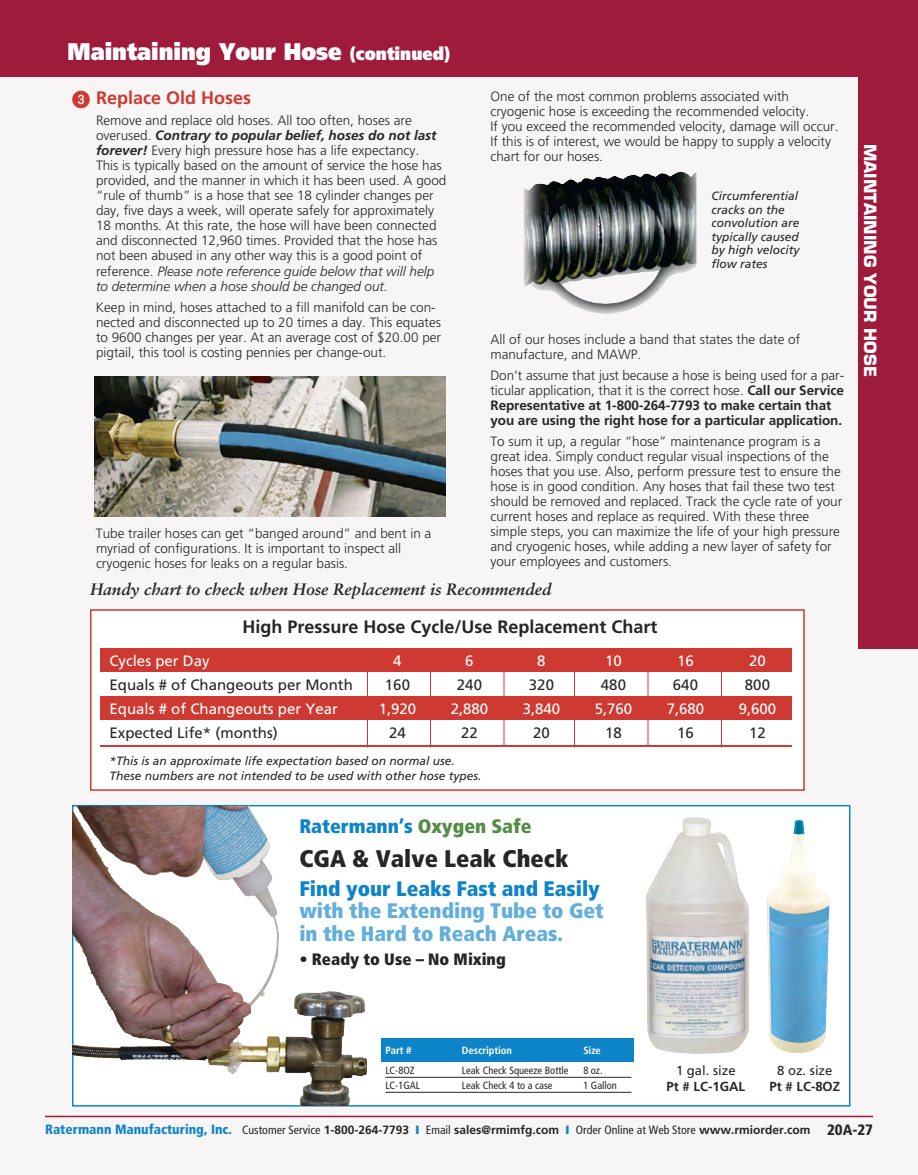
<style>
.page{position:relative;width:918px;height:1175px;background:#fff}
.page>*{position:absolute;margin:0;border:0;box-sizing:border-box;transform-origin:0 0}
.t1{font:900 24px "Frutiger";color:#fff;scale:.9 1}
.t2{font:900 condensed 24px "Frutiger";color:#272526}
.t3{font:900 condensed 21px/22.5px "Frutiger";color:#62afdb}
.t4{font:900 condensed 21px "Frutiger";color:#0e84c8}
.t5{font:900 condensed 19.5px "Frutiger";color:#0e84c8}
.t6{font:700 18px "Frutiger";color:#272526}
.t7{font:700 18px "Frutiger";color:#ce3931}
.t8{font:italic 700 16.5px "Sabon";color:#272526}
.t9{font:900 condensed 16.5px "Frutiger";color:#272526}
.t10{font:700 16.5px "Eurostile";color:#fff}
.t11{font:15px "Frutiger";color:#272526}
.t12{font:15px "Frutiger";color:#fff}
.t13{font:300 13.5px/15px "Frutiger";color:#272526}
.t14{font:700 13.5px/15px "Frutiger";letter-spacing:-.005em;color:#272526}
.t15{font:900 condensed 13.5px "Frutiger";color:#0e84c8}
.t16{font:700 13.05px "Frutiger";color:#272526}
.t17{font:13.05px "Frutiger";color:#272526}
.t18{font:italic 12px/13.5px "Frutiger";color:#272526}
.t19{font:condensed 12px "Frutiger";color:#272526}
.t20{font:700 12px "Frutiger";color:#272526}
.t21{font:condensed 10.5px "Frutiger";color:#272526}
.t22{font:700 condensed 10.5px "Frutiger";color:#fff}
.s1{font-size:18px}
.s2{font-weight:700;font-style:italic}
.s3{font-style:italic}
.s4{font-weight:300}
.s5{color:#548c47}
.s6{font-weight:400;font-size:12px;color:#272526}
.s7{font-weight:700;font-stretch:normal;font-size:12px;color:#272526}
.s8{font-weight:400;font-stretch:condensed}
.s9{font-weight:700;font-stretch:normal}
.s10{font-weight:900;font-size:15px}
</style>
<div class="page">
<div style="left:0;top:0;width:918px;height:1174px;background:#f7f5f6"></div>
<hr style="left:45px;top:1115px;width:828px;height:2px;background:#9e1b3c">
<div style="left:858px;top:72px;width:60px;height:576px;background:#9e1b3c"></div>
<div style="left:0;top:0;width:918px;height:76px;background:#9e1b3c"></div>
<svg style="left:75px;top:808px;width:559px;height:295px;fill:#fff"></svg>
<div style="left:72px;top:805px;width:778px;height:301px;border:2px solid #0e84c8"></div>
<img style="left:94px;top:376px;width:352px;height:140px">
<img style="left:569px;top:172px;width:127px;height:142px">
<div style="left:92px;top:610px;width:711px;height:179px;background:#fff"></div>
<div style="left:90px;top:609px;width:715px;height:181px;border:2px solid #ce3931"></div>
<hr style="left:367px;top:650px;width:1px;height:97px;background:#ce3931">
<hr style="left:430px;top:654px;width:1px;height:93px;background:#ce3931">
<hr style="left:504px;top:652px;width:1px;height:95px;background:#ce3931">
<hr style="left:574px;top:650px;width:1px;height:97px;background:#ce3931">
<hr style="left:648px;top:650px;width:1px;height:97px;background:#ce3931">
<hr style="left:721px;top:650px;width:1px;height:97px;background:#ce3931">
<div style="left:101px;top:648px;width:691px;height:24px;background:#ce3931"></div>
<div style="left:101px;top:696px;width:691px;height:24px;background:#ce3931"></div>
<hr style="left:101px;top:745px;width:691px;height:2px;background:#ce3931">
<svg style="left:250px;top:806px;width:4px;height:3px"></svg>
<img style="left:646px;top:817px;width:103px;height:237px">
<img style="left:767px;top:820px;width:63px;height:233px">
<div style="left:381px;top:1038px;width:252px;height:23px;background:#0e84c8"></div>
<hr style="left:385px;top:1076px;width:246px;height:1px;background:#272526">
<hr style="left:385px;top:1091px;width:246px;height:1px;background:#272526">
<h1 class="t1" style="left:68px;top:42px;width:427px">Maintaining Your Hose <span class="s1">(continued)</span></h1>
<h3 class="t7" style="left:96px;top:91px;width:157px">Replace Old Hoses</h3>
<p class="t13" style="left:96px;top:114px;width:352px">Remove and replace old hoses. All too often, hoses are overused. <span class="s2">Contrary to popular belief, hoses do not last forever!</span> Every high pressure hose has a life expectancy.<br>This is typically based on the amount of service the hose has provided, and the manner in which it has been used. A good “rule of thumb” is a hose that see 18 cylinder changes per day, five days a week, will operate safely for approximately 18 months. At this rate, the hose will have been connected and disconnected 12,960 times. Provided that the hose has not been abused in any other way this is a good point of reference. <span class="s3">Please note reference guide below that will help to determine when a hose should be changed out.</span></p>
<p class="t13" style="left:96px;top:300px;width:347px">Keep in mind, hoses attached to a fill manifold can be con&shy;nected and disconnected up to 20 times a day. This equates to 9600 changes per year. At an average cost of $20.00 per pigtail, this tool is costing pennies per change-out.</p>
<p class="t13" style="left:96px;top:526px;width:337px">Tube trailer hoses can get “banged around” and bent in a myriad of configurations. It is important to inspect all cryogenic hoses for leaks on a regular basis.</p>
<p class="t13" style="left:490px;top:90px;width:350px">One of the most common problems associated with cryogenic hose is exceeding the recommended velocity.<br>If you exceed the recommended velocity, damage will occur.<br>If this is of interest, we would be happy to supply a velocity chart for our hoses.</p>
<p class="t18" style="left:712px;top:190px;width:90px">Circumferential cracks on the convolution are typically caused by high velocity flow rates</p>
<p class="t13" style="left:490px;top:333px;width:311px">All of our hoses include a band that states the date of manufacture, and MAWP.</p>
<p class="t14" style="left:490px;top:369px;width:355px"><span class="s4">Don’t assume that just because a hose is being used for a par&shy;ticular application, that it is the correct hose.</span> Call our Service Representative at 1-800-264-7793 to make certain that you are using the right hose for a particular application.</p>
<p class="t13" style="left:490px;top:435px;width:353px">To sum it up, a regular “hose” maintenance program is a great idea. Simply conduct regular visual inspections of the hoses that you use. Also, perform pressure test to ensure the hose is in good condition. Any hoses that fail these two test should be removed and replaced. Track the cycle rate of your current hoses and replace as required. With these three simple steps, you can maximize the life of your high pressure and cryogenic hoses, while adding a new layer of safety for your employees and customers.</p>
<p class="t8" style="left:90px;top:582px;width:463px">Handy chart to check when Hose Replacement is Recommended</p>
<h3 class="t6" style="left:242px;top:619px;width:417px">High Pressure Hose Cycle/Use Replacement Chart</h3>
<p class="t12" style="left:110px;top:654px;width:102px">Cycles per Day</p>
<p class="t12" style="left:393px;top:654px;width:10px">4</p>
<p class="t12" style="left:465px;top:654px;width:10px">6</p>
<p class="t12" style="left:537px;top:654px;width:10px">8</p>
<p class="t12" style="left:605px;top:654px;width:18px">10</p>
<p class="t12" style="left:677px;top:654px;width:18px">16</p>
<p class="t12" style="left:749px;top:654px;width:18px">20</p>
<p class="t11" style="left:110px;top:678px;width:245px">Equals # of Changeouts per Month</p>
<p class="t11" style="left:385px;top:678px;width:27px">160</p>
<p class="t11" style="left:457px;top:678px;width:27px">240</p>
<p class="t11" style="left:529px;top:678px;width:27px">320</p>
<p class="t11" style="left:601px;top:678px;width:27px">480</p>
<p class="t11" style="left:673px;top:678px;width:27px">640</p>
<p class="t11" style="left:745px;top:678px;width:27px">800</p>
<p class="t12" style="left:110px;top:702px;width:230px">Equals # of Changeouts per Year</p>
<p class="t12" style="left:379px;top:702px;width:39px">1,920</p>
<p class="t12" style="left:451px;top:702px;width:39px">2,880</p>
<p class="t12" style="left:523px;top:702px;width:39px">3,840</p>
<p class="t12" style="left:595px;top:702px;width:39px">5,760</p>
<p class="t12" style="left:667px;top:702px;width:39px">7,680</p>
<p class="t12" style="left:739px;top:702px;width:39px">9,600</p>
<p class="t11" style="left:110px;top:726px;width:170px">Expected Life* (months)</p>
<p class="t11" style="left:389px;top:726px;width:18px">24</p>
<p class="t11" style="left:461px;top:726px;width:18px">22</p>
<p class="t11" style="left:533px;top:726px;width:18px">20</p>
<p class="t11" style="left:605px;top:726px;width:18px">18</p>
<p class="t11" style="left:677px;top:726px;width:18px">16</p>
<p class="t11" style="left:749px;top:726px;width:18px">12</p>
<p class="t18" style="left:110px;top:754px;width:374px;line-height:15px">*This is an approximate life expectation based on normal use.<br>These numbers are not intended to be used with other hose types.</p>
<h3 class="t5" style="left:299px;top:818px;width:234px">Ratermann’s <span class="s5">Oxygen Safe</span></h3>
<h1 class="t2" style="left:299px;top:849px;width:270px">CGA &amp; Valve Leak Check</h1>
<h2 class="t4" style="left:299px;top:879px;width:302px">Find your Leaks Fast and Easily</h2>
<h2 class="t3" style="left:299px;top:901px;width:306px">with the Extending Tube to Get in the Hard to Reach Areas.</h2>
<p class="t9" style="left:299px;top:952px;width:208px">• Ready to Use – No Mixing</p>
<p class="t10" style="left:877px;top:144px;width:234px;rotate:90deg">MAINTAINING YOUR HOSE</p>
<p class="t22" style="left:385px;top:1044px;width:28px">Part #</p>
<p class="t22" style="left:462px;top:1044px;width:52px">Description</p>
<p class="t22" style="left:583px;top:1044px;width:19px">Size</p>
<p class="t21" style="left:385px;top:1065px;width:31px">LC-8OZ</p>
<p class="t21" style="left:462px;top:1065px;width:108px">Leak Check Squeeze Bottle</p>
<p class="t21" style="left:583px;top:1065px;width:21px">8 oz.</p>
<p class="t21" style="left:385px;top:1080px;width:36px">LC-1GAL</p>
<p class="t21" style="left:462px;top:1080px;width:92px">Leak Check 4 to a case</p>
<p class="t21" style="left:583px;top:1080px;width:35px">1 Gallon</p>
<p class="t17" style="left:676px;top:1065px;width:61px">1 gal. size</p>
<p class="t16" style="left:667px;top:1081px;width:80px">Pt # LC-1GAL</p>
<p class="t17" style="left:777px;top:1065px;width:57px">8 oz. size</p>
<p class="t16" style="left:770px;top:1081px;width:72px">Pt # LC-8OZ</p>
<p class="t15" style="left:45px;top:1123px;width:366px">Ratermann Manufacturing, Inc. <span class="s6">Customer Service</span> <span class="s7">1-800-264-7793</span></p>
<p class="t20" style="left:426px;top:1125px;width:135px"><span class="s8">Email</span> sales@rmimfg.com</p>
<p class="t19" style="left:576px;top:1125px;width:299px">Order Online at Web Store <span class="s9">www.rmiorder.com</span> <span class="s10">20A-27</span></p>
</div>
